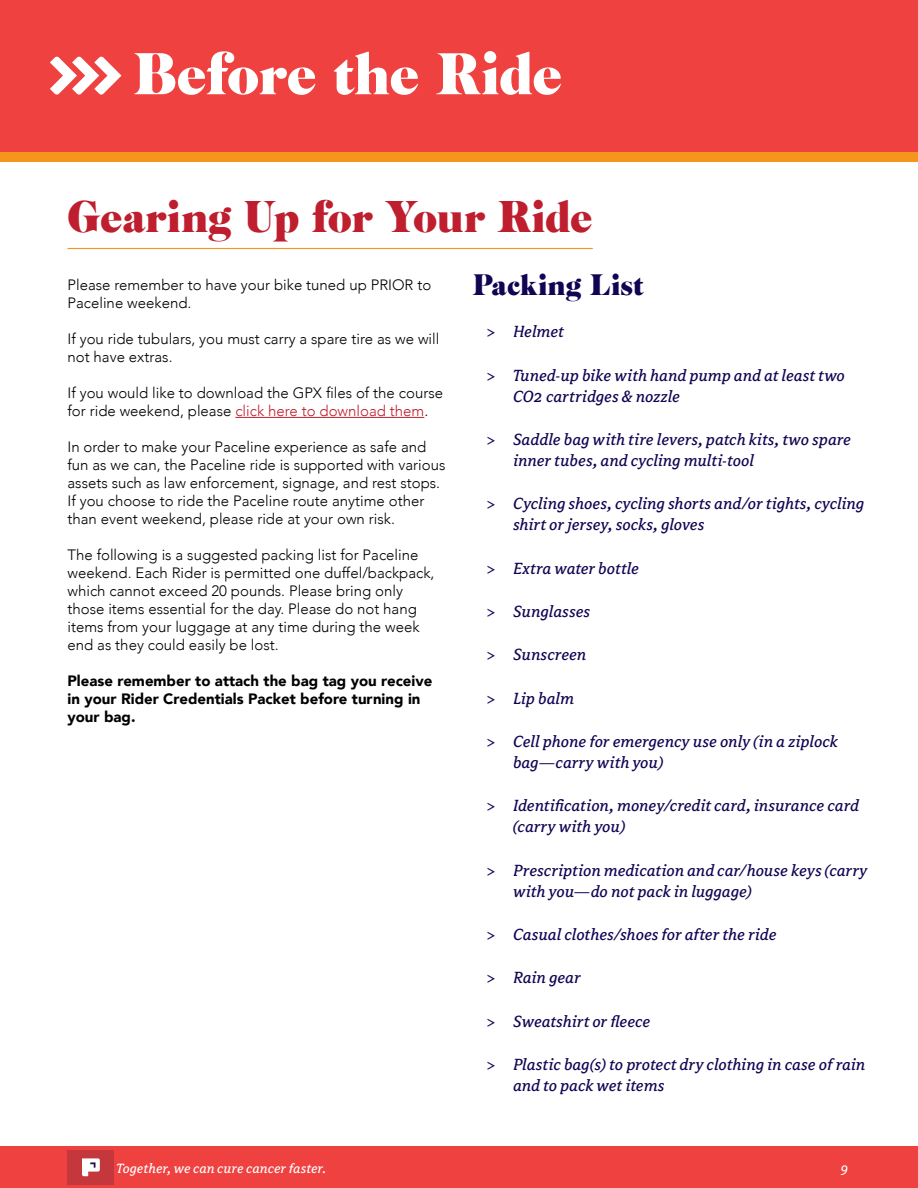
<style>
.page{position:relative;width:918px;height:1188px;background:#fff}
.page>*{position:absolute;margin:0;border:0;box-sizing:border-box;transform-origin:0 0}
.t1{font:54px "Cabernet JF Pro";letter-spacing:-.015em;color:#fff}
.t2{font:40.5px "Cabernet JF Pro";letter-spacing:-.01em;color:#be1e2d}
.t3{font:27px "Cabernet JF Pro";letter-spacing:-.005em;color:#120453}
.t4{font:italic 18px/21px "Avance Pro";letter-spacing:.005em;color:#120453}
.t5{font:300 15px/18px "Avenir";color:#000}
.t6{font:900 15px/18px "Avenir";color:#000}
.t7{font:italic 15px "Avance Pro";letter-spacing:.01em;color:#fff}
.s1{color:#be1e2d}
</style>
<div class="page">
<div style="left:0;top:141px;width:918px;height:21px;background:#f7941d"></div>
<div style="left:0;top:0;width:918px;height:151px;background:#ef4140"></div>
<div style="left:0;top:1146px;width:918px;height:42px;background:#ef4140"></div>
<div style="left:68px;top:1150px;width:46px;height:35px;background:#c4383d"></div>
<svg style="left:82px;top:1158px;width:18px;height:18px"></svg>
<svg style="left:50px;top:57px;width:71px;height:38px"></svg>
<hr style="left:68px;top:248px;width:525px;height:1px;background:#f7941d">
<hr style="left:235px;top:417px;width:189px;height:1px;background:#be1e2d">
<h1 class="t1" style="left:133px;top:44px;width:431px">Before the Ride</h1>
<h2 class="t2" style="left:68px;top:194px;width:527px">Gearing Up for Your Ride</h2>
<p class="t5" style="left:68px;top:276px;width:365px">Please remember to have your bike tuned up PRIOR to<br>Paceline weekend.</p>
<p class="t5" style="left:68px;top:330px;width:373px">If you ride tubulars, you must carry a spare tire as we will not have extras.</p>
<p class="t5" style="left:68px;top:384px;width:377px">If you would like to download the GPX files of the course for ride weekend, please <span class="s1">click here to download them</span>.</p>
<p class="t5" style="left:68px;top:438px;width:379px">In order to make your Paceline experience as safe and fun as we can, the Paceline ride is supported with various assets such as law enforcement, signage, and rest stops.<br>If you choose to ride the Paceline route anytime other than event weekend, please ride at your own risk.</p>
<p class="t5" style="left:68px;top:546px;width:369px">The following is a suggested packing list for Paceline weekend. Each Rider is permitted one duffel/backpack, which cannot exceed 20 pounds. Please bring only those items essential for the day. Please do not hang items from your luggage at any time during the week end as they could easily be lost.</p>
<p class="t6" style="left:68px;top:672px;width:366px">Please remember to attach the bag tag you receive in your Rider Credentials Packet before turning in your bag.</p>
<h3 class="t3" style="left:472px;top:270px;width:173px">Packing List</h3>
<p class="t4" style="left:486px;top:321px;width:79px">&gt; Helmet</p>
<p class="t4" style="left:513px;top:365px;width:333px;text-indent:-27px">&gt; Tuned-up bike with hand pump and at least two<br>CO2 cartridges &amp; nozzle</p>
<p class="t4" style="left:513px;top:429px;width:340px;text-indent:-27px">&gt; Saddle bag with tire levers, patch kits, two spare inner tubes, and cycling multi-tool</p>
<p class="t4" style="left:513px;top:493px;width:353px;text-indent:-27px">&gt; Cycling shoes, cycling shorts and/or tights, cycling shirt or jersey, socks, gloves</p>
<p class="t4" style="left:486px;top:558px;width:155px">&gt; Extra water bottle</p>
<p class="t4" style="left:486px;top:601px;width:106px">&gt; Sunglasses</p>
<p class="t4" style="left:486px;top:644px;width:102px">&gt; Sunscreen</p>
<p class="t4" style="left:486px;top:688px;width:89px">&gt; Lip balm</p>
<p class="t4" style="left:513px;top:731px;width:326px;text-indent:-27px">&gt; Cell phone for emergency use only (in a ziplock bag—carry with you)</p>
<p class="t4" style="left:513px;top:796px;width:347px;text-indent:-27px">&gt; Identification, money/credit card, insurance card (carry with you)</p>
<p class="t4" style="left:513px;top:860px;width:356px;text-indent:-27px">&gt; Prescription medication and car/house keys (carry with you—do not pack in luggage)</p>
<p class="t4" style="left:486px;top:924px;width:292px">&gt; Casual clothes/shoes for after the ride</p>
<p class="t4" style="left:486px;top:968px;width:96px">&gt; Rain gear</p>
<p class="t4" style="left:486px;top:1011px;width:166px">&gt; Sweatshirt or fleece</p>
<p class="t4" style="left:513px;top:1054px;width:354px;text-indent:-27px">&gt; Plastic bag(s) to protect dry clothing in case of rain and to pack wet items</p>
<p class="t7" style="left:116px;top:1160px;width:211px">Together, we can cure cancer faster.</p>
<p class="t7" style="left:841px;top:1160px;width:9px">9</p>
</div>
